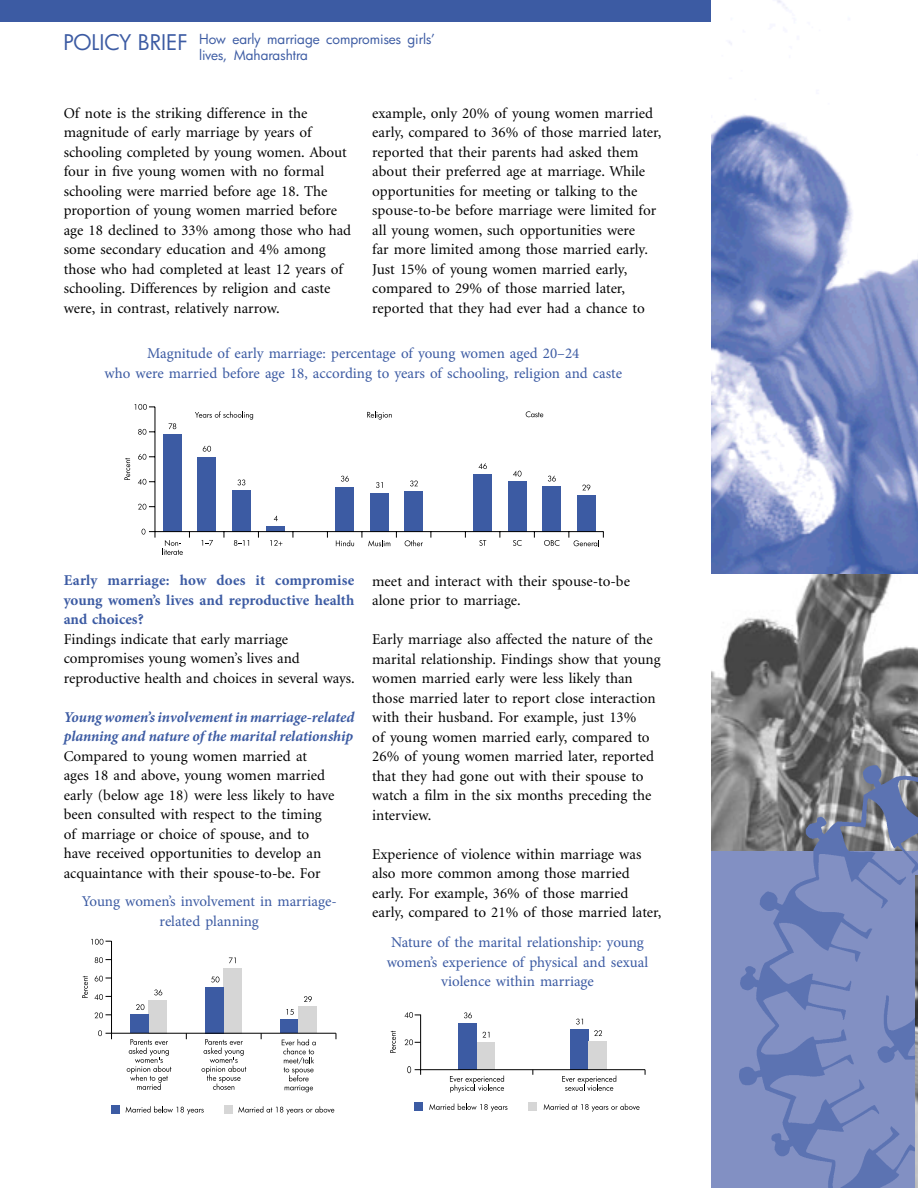
<style>
.page{position:relative;width:918px;height:1188px;background:#fff}
.page>*{position:absolute;margin:0;border:0;box-sizing:border-box;transform-origin:0 0}
.t1{font:21px "Futura";color:#3c5ba3}
.Body_Text{font:15px/19.5px "Minion";color:#000}
.Graph_Head{font:15px/19.5px "Minion Pro";letter-spacing:-.005em;color:#3c5ba3;text-align:center}
.Subhead_1{font:700 15px/19.5px "Minion Pro";color:#3c5ba3;text-align:justify}
.Subhead_Sub{font:italic 700 15px/19.5px "Minion Pro";letter-spacing:-.005em;color:#3c5ba3}
.Subhead_2{font:13.5px/16.2px "Futura";color:#3c5ba3}
</style>
<div class="page">
<div style="left:0;top:0;width:918px;height:21px;background:#3c5ba3"></div>
<div style="left:712px;top:2px;width:206px;height:1186px;background:#8290c3"></div>
<img style="left:712px;top:574px;width:206px;height:276px">
<img style="left:740px;top:741px;width:178px;height:447px">
<img style="left:916px;top:876px;width:2px;height:312px">
<div style="left:163px;top:434px;width:18px;height:98px;background:#3c5ba3"></div>
<div style="left:508px;top:482px;width:18px;height:50px;background:#3c5ba3"></div>
<div style="left:543px;top:487px;width:18px;height:45px;background:#3c5ba3"></div>
<div style="left:577px;top:496px;width:18px;height:36px;background:#3c5ba3"></div>
<div style="left:198px;top:457px;width:18px;height:75px;background:#3c5ba3"></div>
<div style="left:232px;top:491px;width:18px;height:41px;background:#3c5ba3"></div>
<div style="left:267px;top:526px;width:18px;height:6px;background:#3c5ba3"></div>
<div style="left:336px;top:487px;width:18px;height:45px;background:#3c5ba3"></div>
<div style="left:405px;top:492px;width:18px;height:40px;background:#3c5ba3"></div>
<div style="left:370px;top:493px;width:18px;height:39px;background:#3c5ba3"></div>
<div style="left:474px;top:474px;width:18px;height:58px;background:#3c5ba3"></div>
<svg style="left:169px;top:423px;width:7px;height:6px"></svg>
<svg style="left:162px;top:540px;width:21px;height:15px"></svg>
<svg style="left:201px;top:540px;width:12px;height:6px"></svg>
<svg style="left:234px;top:540px;width:15px;height:6px"></svg>
<svg style="left:270px;top:540px;width:12px;height:6px"></svg>
<svg style="left:336px;top:540px;width:18px;height:6px"></svg>
<svg style="left:405px;top:540px;width:18px;height:6px"></svg>
<svg style="left:479px;top:540px;width:7px;height:6px"></svg>
<svg style="left:513px;top:540px;width:9px;height:6px"></svg>
<svg style="left:544px;top:540px;width:15px;height:6px"></svg>
<svg style="left:203px;top:446px;width:8px;height:6px"></svg>
<svg style="left:238px;top:480px;width:7px;height:5px"></svg>
<svg style="left:274px;top:515px;width:4px;height:6px"></svg>
<svg style="left:341px;top:476px;width:8px;height:6px"></svg>
<svg style="left:376px;top:482px;width:7px;height:6px"></svg>
<svg style="left:410px;top:481px;width:8px;height:5px"></svg>
<svg style="left:478px;top:463px;width:9px;height:6px"></svg>
<svg style="left:513px;top:471px;width:9px;height:6px"></svg>
<svg style="left:548px;top:476px;width:8px;height:6px"></svg>
<svg style="left:582px;top:485px;width:8px;height:6px"></svg>
<svg style="left:195px;top:411px;width:58px;height:9px"></svg>
<svg style="left:367px;top:411px;width:25px;height:9px"></svg>
<svg style="left:526px;top:411px;width:17px;height:6px"></svg>
<hr style="left:155px;top:407px;width:1px;height:125px;background:#000">
<svg style="left:135px;top:404px;width:20px;height:6px"></svg>
<svg style="left:138px;top:429px;width:17px;height:6px"></svg>
<svg style="left:138px;top:454px;width:17px;height:6px"></svg>
<svg style="left:138px;top:479px;width:17px;height:6px"></svg>
<svg style="left:138px;top:504px;width:17px;height:6px"></svg>
<svg style="left:124px;top:458px;width:6px;height:22px"></svg>
<svg style="left:142px;top:529px;width:14px;height:9px"></svg>
<svg style="left:362px;top:532px;width:28px;height:14px"></svg>
<svg style="left:568px;top:532px;width:36px;height:14px"></svg>
<hr style="left:155px;top:531px;width:448px;height:1px;background:#000">
<img style="left:712px;top:0;width:206px;height:574px">
<div style="left:149px;top:1000px;width:18px;height:33px;background:#d6d6d6"></div>
<div style="left:131px;top:1015px;width:18px;height:18px;background:#3c5ba3"></div>
<svg style="left:136px;top:1004px;width:8px;height:6px"></svg>
<svg style="left:154px;top:990px;width:8px;height:5px"></svg>
<svg style="left:127px;top:1039px;width:44px;height:51px"></svg>
<svg style="left:201px;top:1039px;width:45px;height:51px"></svg>
<svg style="left:126px;top:1106px;width:78px;height:8px"></svg>
<div style="left:111px;top:1105px;width:9px;height:9px;background:#3c5ba3"></div>
<svg style="left:238px;top:1106px;width:96px;height:8px"></svg>
<div style="left:224px;top:1105px;width:9px;height:9px;background:#d6d6d6"></div>
<svg style="left:282px;top:1039px;width:34px;height:53px"></svg>
<div style="left:224px;top:968px;width:18px;height:65px;background:#d6d6d6"></div>
<div style="left:206px;top:987px;width:18px;height:46px;background:#3c5ba3"></div>
<svg style="left:211px;top:977px;width:8px;height:5px"></svg>
<svg style="left:229px;top:958px;width:7px;height:5px"></svg>
<div style="left:281px;top:1020px;width:18px;height:13px;background:#3c5ba3"></div>
<div style="left:299px;top:1007px;width:18px;height:26px;background:#d6d6d6"></div>
<svg style="left:286px;top:1009px;width:8px;height:6px"></svg>
<svg style="left:304px;top:996px;width:8px;height:6px"></svg>
<hr style="left:111px;top:941px;width:1px;height:92px;background:#000">
<hr style="left:112px;top:1033px;width:224px;height:1px;background:#000">
<svg style="left:91px;top:939px;width:21px;height:6px"></svg>
<svg style="left:95px;top:957px;width:16px;height:6px"></svg>
<svg style="left:95px;top:976px;width:16px;height:6px"></svg>
<svg style="left:94px;top:994px;width:17px;height:6px"></svg>
<svg style="left:95px;top:1012px;width:16px;height:6px"></svg>
<svg style="left:98px;top:1030px;width:14px;height:9px"></svg>
<svg style="left:82px;top:976px;width:6px;height:22px"></svg>
<svg style="left:429px;top:1104px;width:79px;height:8px"></svg>
<div style="left:414px;top:1102px;width:9px;height:9px;background:#3c5ba3"></div>
<svg style="left:544px;top:1104px;width:96px;height:8px"></svg>
<div style="left:528px;top:1102px;width:9px;height:9px;background:#d6d6d6"></div>
<div style="left:477px;top:1042px;width:18px;height:28px;background:#d6d6d6"></div>
<div style="left:459px;top:1023px;width:18px;height:47px;background:#3c5ba3"></div>
<svg style="left:483px;top:1032px;width:6px;height:6px"></svg>
<svg style="left:464px;top:1012px;width:8px;height:6px"></svg>
<svg style="left:450px;top:1075px;width:54px;height:18px"></svg>
<svg style="left:562px;top:1075px;width:54px;height:16px"></svg>
<div style="left:571px;top:1029px;width:18px;height:41px;background:#3c5ba3"></div>
<div style="left:589px;top:1041px;width:18px;height:29px;background:#d6d6d6"></div>
<svg style="left:576px;top:1019px;width:7px;height:6px"></svg>
<svg style="left:594px;top:1030px;width:8px;height:6px"></svg>
<hr style="left:420px;top:1015px;width:1px;height:55px;background:#000">
<svg style="left:407px;top:1066px;width:14px;height:9px"></svg>
<svg style="left:390px;top:1031px;width:6px;height:22px"></svg>
<svg style="left:404px;top:1012px;width:17px;height:6px"></svg>
<svg style="left:405px;top:1039px;width:16px;height:6px"></svg>
<hr style="left:421px;top:1069px;width:224px;height:1px;background:#000">
<p class="t1" style="left:63px;top:28px;width:126px">POLICY BRIEF</p>
<p class="Subhead_2" style="left:199px;top:31px;width:238px">How early marriage compromises girls’ lives, Maharashtra</p>
<p class="Body_Text" style="left:64px;top:104px;width:289px">Of note is the striking difference in the magnitude of early marriage by years of schooling completed by young women. About four in five young women with no formal schooling were married before age 18. The proportion of young women married before age 18 declined to 33% among those who had some secondary education and 4% among those who had completed at least 12 years of schooling. Differences by religion and caste were, in contrast, relatively narrow.</p>
<p class="Body_Text" style="left:372px;top:104px;width:291px">example, only 20% of young women married early, compared to 36% of those married later, reported that their parents had asked them about their preferred age at marriage. While opportunities for meeting or talking to the spouse-to-be before marriage were limited for all young women, such opportunities were<br>far more limited among those married early.<br>Just 15% of young women married early, compared to 29% of those married later, reported that they had ever had a chance to</p>
<p class="Graph_Head" style="left:104px;top:344px;width:519px">Magnitude of early marriage: percentage of young women aged 20–24<br>who were married before age 18, according to years of schooling, religion and caste</p>
<p class="Subhead_1" style="left:64px;top:571px;width:292px">Early marriage: how does it compromise young women’s lives and reproductive health and choices?</p>
<p class="Body_Text" style="left:64px;top:630px;width:292px">Findings indicate that early marriage compromises young women’s lives and reproductive health and choices in several ways.</p>
<p class="Subhead_Sub" style="left:64px;top:707px;width:292px">Young women’s involvement in marriage-related planning and nature of the marital relationship</p>
<p class="Body_Text" style="left:64px;top:747px;width:272px">Compared to young women married at ages 18 and above, young women married early (below age 18) were less likely to have been consulted with respect to the timing of marriage or choice of spouse, and to have received opportunities to develop an acquaintance with their spouse-to-be. For</p>
<p class="Graph_Head" style="left:82px;top:892px;width:256px">Young women’s involvement in marriage&shy;related planning</p>
<p class="Body_Text" style="left:372px;top:572px;width:259px">meet and interact with their spouse-to-be alone prior to marriage.</p>
<p class="Body_Text" style="left:372px;top:630px;width:290px">Early marriage also affected the nature of the marital relationship. Findings show that young women married early were less likely than those married later to report close interaction with their husband. For example, just 13%<br>of young women married early, compared to 26% of young women married later, reported that they had gone out with their spouse to watch a film in the six months preceding the interview.</p>
<p class="Body_Text" style="left:372px;top:845px;width:291px">Experience of violence within marriage was also more common among those married early. For example, 36% of those married early, compared to 21% of those married later,</p>
<p class="Graph_Head" style="left:387px;top:933px;width:263px">Nature of the marital relationship: young women’s experience of physical and sexual violence within marriage</p>
</div>
